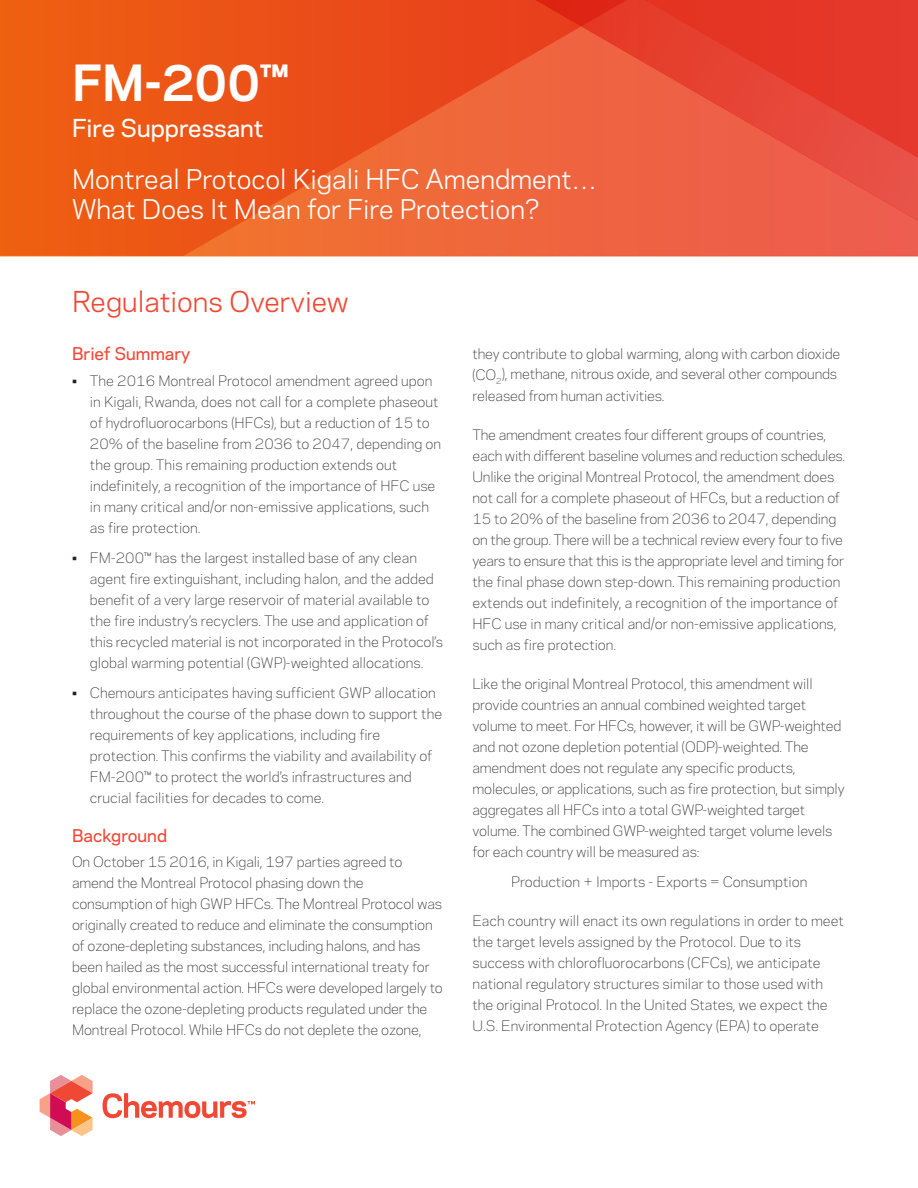
<style>
.page{position:relative;width:918px;height:1188px;background:#fff}
.page>*{position:absolute;margin:0;border:0;box-sizing:border-box;transform-origin:0 0}
.t1{font:700 46.8px "Chemours Sans";color:#fff}
.t2{font:27px "Chemours Sans";color:#ef4835}
.t3{font:25.5px/30px "Chemours Sans";color:#fff}
.t4{font:500 23.25px "Chemours Sans";color:#fff}
.t5{font:500 16.5px "Chemours Sans";color:#ef4835}
.t6{font:300 13.5px/21px "Chemours Sans";letter-spacing:-.01em;color:#231f20}
</style>
<div class="page">
<div style="left:0;top:0;width:183px;height:256px;background:#ed5b14"></div>
<svg style="left:183px;top:0;width:735px;height:256px;background:#ec5826"></svg>
<svg style="left:465px;top:0;width:453px;height:230px;background:#ea5138"></svg>
<svg style="left:40px;top:1075px;width:53px;height:61px"></svg>
<svg style="left:103px;top:1093px;width:152px;height:25px"></svg>
<h1 class="t1" style="left:72px;top:48px;width:217px">FM-200™</h1>
<h3 class="t4" style="left:72px;top:111px;width:193px">Fire Suppressant</h3>
<h3 class="t3" style="left:72px;top:163px;width:527px">Montreal Protocol Kigali HFC Amendment…<br>What Does It Mean for Fire Protection?</h3>
<h2 class="t2" style="left:72px;top:282px;width:278px">Regulations Overview</h2>
<p class="t5" style="left:72px;top:341px;width:120px">Brief Summary</p>
<p class="t6" style="left:90px;top:369px;width:353px;text-indent:-18px">• The 2016 Montreal Protocol amendment agreed upon in Kigali, Rwanda, does not call for a complete phaseout of hydrofluorocarbons (HFCs), but a reduction of 15 to 20% of the baseline from 2036 to 2047, depending on the group. This remaining production extends out indefinitely, a recognition of the importance of HFC use in many critical and/or non-emissive applications, such as fire protection.</p>
<p class="t6" style="left:90px;top:546px;width:355px;text-indent:-18px">• FM-200™ has the largest installed base of any clean agent fire extinguishant, including halon, and the added benefit of a very large reservoir of material available to the fire industry’s recyclers. The use and application of this recycled material is not incorporated in the Protocol’s global warming potential (GWP)-weighted allocations.</p>
<p class="t6" style="left:90px;top:681px;width:354px;text-indent:-18px">• Chemours anticipates having sufficient GWP allocation throughout the course of the phase down to support the requirements of key applications, including fire protection. This confirms the viability and availability of FM-200™ to protect the world’s infrastructures and crucial facilities for decades to come.</p>
<p class="t5" style="left:72px;top:823px;width:97px">Background</p>
<p class="t6" style="left:72px;top:851px;width:372px">On October 15 2016, in Kigali, 197 parties agreed to amend the Montreal Protocol phasing down the consumption of high GWP HFCs. The Montreal Protocol was originally created to reduce and eliminate the consumption of ozone-depleting substances, including halons, and has been hailed as the most successful international treaty for global environmental action. HFCs were developed largely to replace the ozone-depleting products regulated under the Montreal Protocol. While HFCs do not deplete the ozone,</p>
<p class="t6" style="left:473px;top:342px;width:369px">they contribute to global warming, along with carbon dioxide (CO<sub>2</sub>), methane, nitrous oxide, and several other compounds released from human activities.</p>
<p class="t6" style="left:473px;top:423px;width:374px">The amendment creates four different groups of countries, each with different baseline volumes and reduction schedules.<br>Unlike the original Montreal Protocol, the amendment does not call for a complete phaseout of HFCs, but a reduction of 15 to 20% of the baseline from 2036 to 2047, depending on the group. There will be a technical review every four to five years to ensure that this is the appropriate level and timing for the final phase down step-down. This remaining production extends out indefinitely, a recognition of the importance of HFC use in many critical and/or non-emissive applications, such as fire protection.</p>
<p class="t6" style="left:473px;top:672px;width:374px">Like the original Montreal Protocol, this amendment will provide countries an annual combined weighted target volume to meet. For HFCs, however, it will be GWP-weighted and not ozone depletion potential (ODP)-weighted. The amendment does not regulate any specific products, molecules, or applications, such as fire protection, but simply aggregates all HFCs into a total GWP-weighted target volume. The combined GWP-weighted target volume levels for each country will be measured as:</p>
<p class="t6" style="left:511px;top:870px;width:298px">Production + Imports - Exports = Consumption</p>
<p class="t6" style="left:473px;top:909px;width:373px">Each country will enact its own regulations in order to meet the target levels assigned by the Protocol. Due to its success with chlorofluorocarbons (CFCs), we anticipate national regulatory structures similar to those used with the original Protocol. In the United States, we expect the U.S. Environmental Protection Agency (EPA) to operate</p>
</div>
